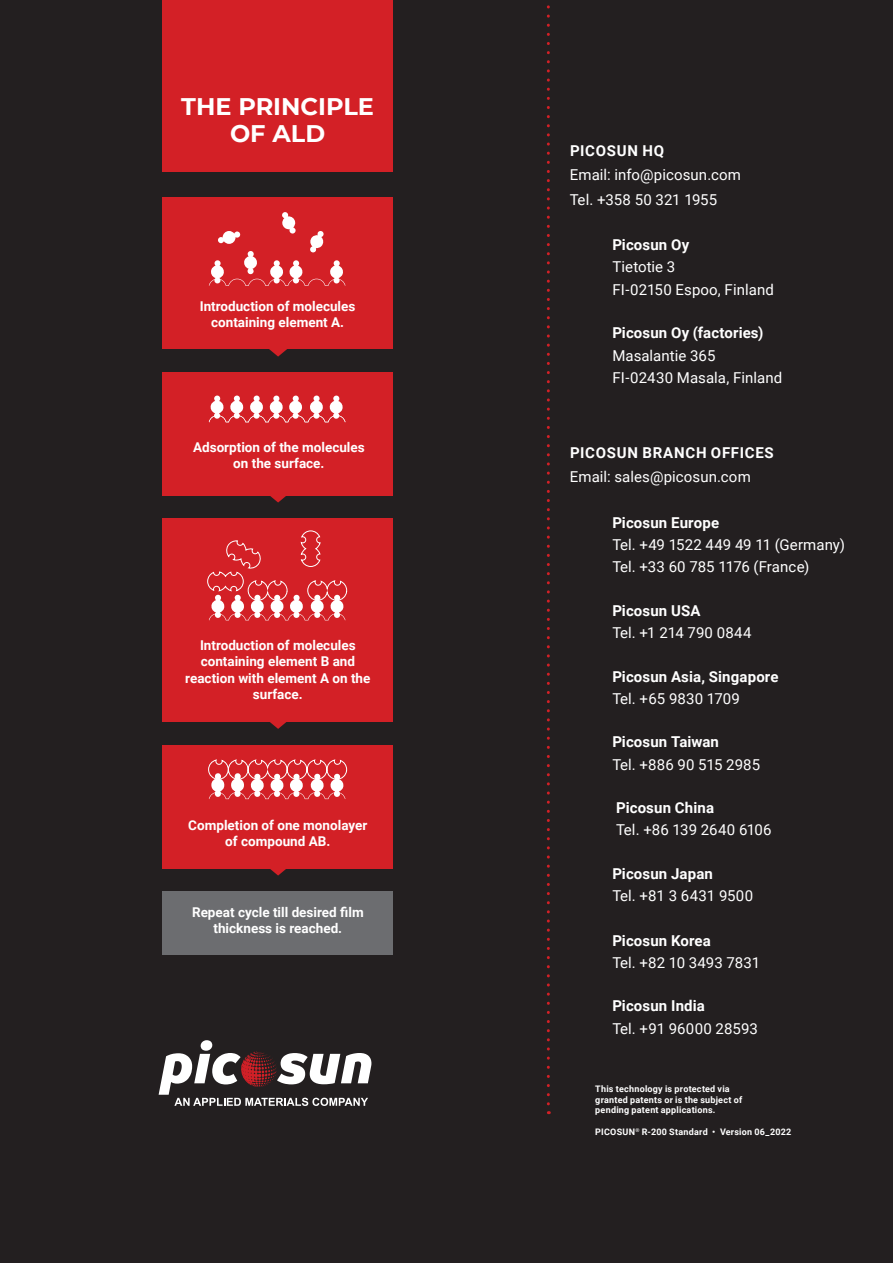
<style>
.page{position:relative;width:893px;height:1263px;background:#231f20}
.page>*{position:absolute;margin:0;border:0;box-sizing:border-box;transform-origin:0 0}
.infograph_heading{font:700 24px/27px "Montserrat";color:#fff;text-align:center}
.ADRESS_BACK{font:15px "Roboto";letter-spacing:.005em;color:#fff}
.ADRESS_BACK_SUBHEADL{font:700 15px "Roboto";letter-spacing:.01em;color:#fff}
.Main_Contact_Info{font:15px "Roboto";letter-spacing:.005em;color:#fff}
.ADRESS_BACK_HEADLINE{font:700 15px "Roboto";letter-spacing:.05em;color:#fff}
.ADRESS_BACK-2{font:700 15px "Roboto";letter-spacing:.01em;color:#fff}
.infograph_text{font:700 13.5px/16.2px "Roboto";color:#fff;text-align:center}
.INFOGRAPH_TXT_2{font:700 9px "Roboto";letter-spacing:.025em;color:#fff}
</style>
<div class="page">
<svg style="left:159px;top:1040px;width:212px;height:66px"></svg>
<svg style="left:547px;top:5px;width:3px;height:1109px"></svg>
<div style="left:162px;top:372px;width:231px;height:123px;background:#d32026"></div>
<svg style="left:268px;top:495px;width:20px;height:7px"></svg>
<svg style="left:209px;top:395px;width:136px;height:27px"></svg>
<div style="left:162px;top:197px;width:231px;height:152px;background:#d32026"></div>
<svg style="left:269px;top:349px;width:18px;height:8px"></svg>
<svg style="left:209px;top:212px;width:136px;height:74px"></svg>
<div style="left:162px;top:518px;width:231px;height:204px;background:#d32026"></div>
<svg style="left:270px;top:722px;width:17px;height:7px"></svg>
<svg style="left:207px;top:530px;width:140px;height:90px"></svg>
<div style="left:162px;top:745px;width:231px;height:123px;background:#d32026"></div>
<svg style="left:268px;top:868px;width:20px;height:7px"></svg>
<svg style="left:208px;top:759px;width:139px;height:40px"></svg>
<div style="left:162px;top:891px;width:231px;height:63px;background:#6c6d70"></div>
<div style="left:162px;top:0;width:231px;height:171px;background:#d32026"></div>
<p class="infograph_heading" style="left:181px;top:92px;width:194px">THE PRINCIPLE<br>OF ALD</p>
<p class="infograph_text" style="left:200px;top:297px;width:157px">Introduction of molecules containing element A.</p>
<p class="infograph_text" style="left:193px;top:438px;width:173px">Adsorption of the molecules on the surface.</p>
<p class="infograph_text" style="left:185px;top:637px;width:187px">Introduction of molecules containing element B and reaction with element A on the surface.</p>
<p class="infograph_text" style="left:188px;top:816px;width:181px">Completion of one monolayer of compound AB.</p>
<p class="infograph_text" style="left:192px;top:903px;width:173px">Repeat cycle till desired film thickness is reached.</p>
<p class="ADRESS_BACK_HEADLINE" style="left:570px;top:140px;width:95px">PICOSUN HQ</p>
<p class="Main_Contact_Info" style="left:570px;top:164px;width:173px">Email: info@picosun.com</p>
<p class="Main_Contact_Info" style="left:570px;top:189px;width:149px">Tel. +358 50 321 1955</p>
<p class="ADRESS_BACK_SUBHEADL" style="left:612px;top:234px;width:78px">Picosun Oy</p>
<p class="ADRESS_BACK" style="left:612px;top:257px;width:65px">Tietotie 3</p>
<p class="ADRESS_BACK" style="left:612px;top:279px;width:163px">FI-02150 Espoo, Finland</p>
<p class="ADRESS_BACK_SUBHEADL" style="left:612px;top:322px;width:153px">Picosun Oy (factories)</p>
<p class="ADRESS_BACK" style="left:612px;top:345px;width:105px">Masalantie 365</p>
<p class="ADRESS_BACK" style="left:612px;top:367px;width:171px">FI-02430 Masala, Finland</p>
<p class="ADRESS_BACK_HEADLINE" style="left:570px;top:442px;width:205px">PICOSUN BRANCH OFFICES</p>
<p class="Main_Contact_Info" style="left:570px;top:466px;width:182px">Email: sales@picosun.com</p>
<p class="ADRESS_BACK_SUBHEADL" style="left:612px;top:512px;width:108px">Picosun Europe</p>
<p class="ADRESS_BACK" style="left:612px;top:534px;width:234px">Tel. +49 1522 449 49 11 (Germany)</p>
<p class="ADRESS_BACK" style="left:612px;top:556px;width:199px">Tel. +33 60 785 1176 (France)</p>
<p class="ADRESS_BACK_SUBHEADL" style="left:612px;top:600px;width:90px">Picosun USA</p>
<p class="ADRESS_BACK" style="left:612px;top:622px;width:141px">Tel. +1 214 790 0844</p>
<p class="ADRESS_BACK_SUBHEADL" style="left:612px;top:666px;width:168px">Picosun Asia, Singapore</p>
<p class="ADRESS_BACK" style="left:612px;top:688px;width:129px">Tel. +65 9830 1709</p>
<p class="ADRESS_BACK_SUBHEADL" style="left:612px;top:731px;width:108px">Picosun Taiwan</p>
<p class="ADRESS_BACK" style="left:612px;top:754px;width:149px">Tel. +886 90 515 2985</p>
<p class="ADRESS_BACK_SUBHEADL" style="left:616px;top:797px;width:99px">Picosun China</p>
<p class="ADRESS_BACK" style="left:616px;top:819px;width:157px">Tel. +86 139 2640 6106</p>
<p class="ADRESS_BACK_SUBHEADL" style="left:612px;top:863px;width:102px">Picosun Japan</p>
<p class="ADRESS_BACK" style="left:612px;top:885px;width:142px">Tel. +81 3 6431 9500</p>
<p class="ADRESS_BACK-2" style="left:612px;top:930px;width:100px">Picosun Korea</p>
<p class="ADRESS_BACK" style="left:612px;top:952px;width:149px">Tel. +82 10 3493 7831</p>
<p class="ADRESS_BACK_SUBHEADL" style="left:612px;top:995px;width:94px">Picosun India</p>
<p class="ADRESS_BACK" style="left:612px;top:1018px;width:147px">Tel. +91 96000 28593</p>
<p class="INFOGRAPH_TXT_2" style="left:595px;top:1082px;width:136px">This technology is protected via</p>
<p class="INFOGRAPH_TXT_2" style="left:595px;top:1093px;width:148px">granted patents or is the subject of</p>
<p class="INFOGRAPH_TXT_2" style="left:595px;top:1104px;width:122px">pending patent applications.</p>
<p class="INFOGRAPH_TXT_2" style="left:595px;top:1125px;width:198px">PICOSUN<sup>®</sup> R-200 Standard • Version 06_2022</p>
</div>
